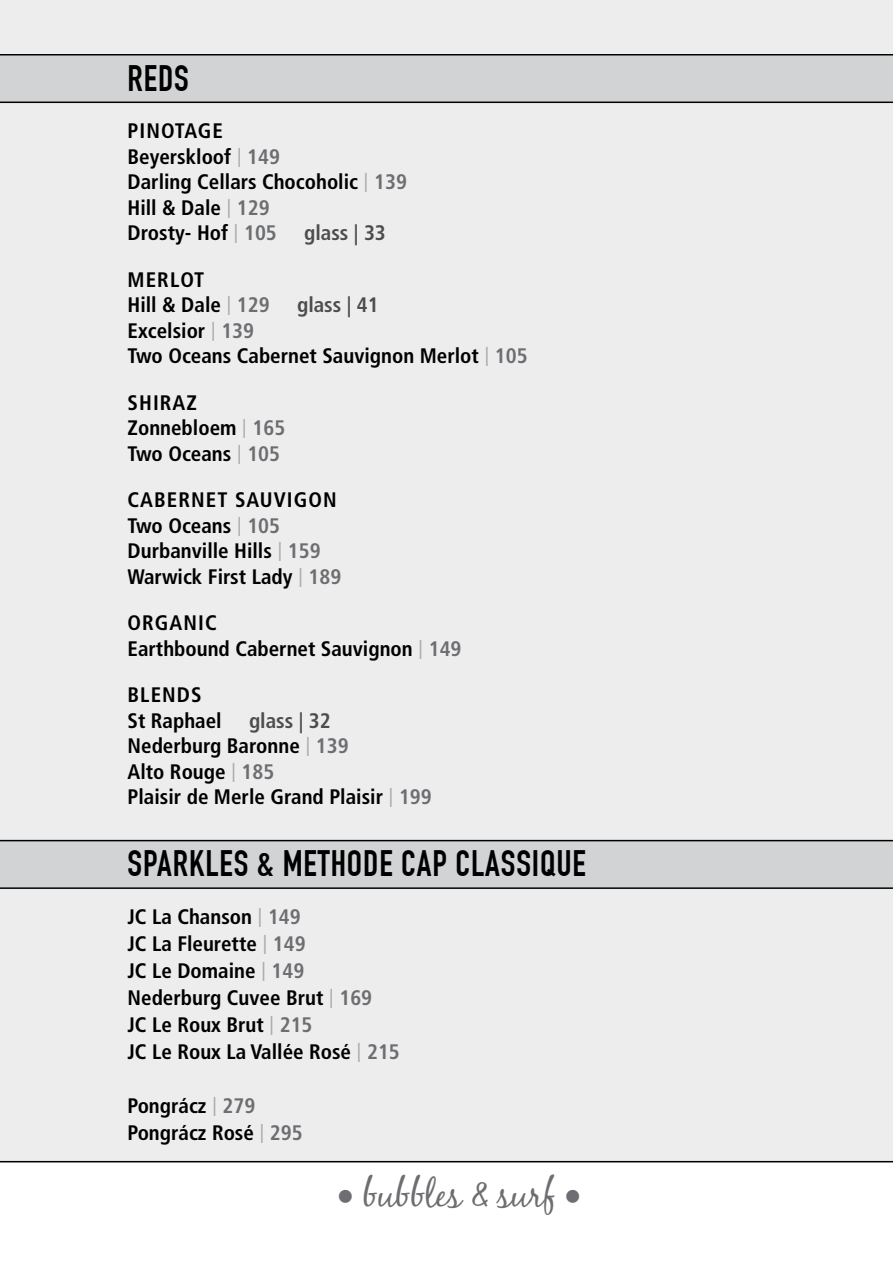
<style>
.page{position:relative;width:893px;height:1263px;background:#fff}
.page>*{position:absolute;margin:0;border:0;box-sizing:border-box;transform-origin:0 0}
.t1{font:700 36px "DIN Condensed";letter-spacing:.025em;color:#000}
.t2{font:36px "Black Jack";color:#6d6e71}
.t3{font:700 condensed 21px/25.5px "Frutiger";color:#000}
.t4{font:700 condensed 21px "Frutiger";color:#4d4d4f}
.s1{font-family:"Lucida Bright";font-weight:400;font-stretch:normal;color:#a7a9ac}
.s2{color:#6d6e71}
.s3{color:#4d4d4f}
.s4{font-family:"DIN Condensed";font-weight:700}
</style>
<div class="page">
<div style="left:0;top:0;width:893px;height:1162px;background:#ededee"></div>
<div style="left:0;top:55px;width:893px;height:47px;background:#d1d3d4"></div>
<div style="left:0;top:840px;width:893px;height:48px;background:#d1d3d4"></div>
<hr style="left:0;top:54px;width:893px;height:1px;background:#000">
<hr style="left:0;top:102px;width:893px;height:1px;background:#000">
<hr style="left:0;top:1161px;width:893px;height:1px;background:#000">
<hr style="left:0;top:840px;width:893px;height:1px;background:#000">
<hr style="left:0;top:887px;width:893px;height:2px;background:#000">
<h1 class="t1" style="left:128px;top:57px;width:63px">REDS</h1>
<p class="t3" style="left:128px;top:118px;width:281px">PINOTAGE<br>Beyerskloof <span class="s1">|</span> <span class="s2">149<br></span>Darling Cellars Chocoholic <span class="s1">|</span> <span class="s2">139<br></span>Hill &amp; Dale <span class="s1">|</span> <span class="s2">129<br></span>Drosty- Hof <span class="s1">|</span> <span class="s2">105</span></p>
<p class="t4" style="left:304px;top:220px;width:83px">glass | 33</p>
<p class="t3" style="left:128px;top:267px;width:144px">MERLOT<br>Hill &amp; Dale <span class="s1">|</span> <span class="s2">129</span></p>
<p class="t4" style="left:297px;top:292px;width:83px">glass | 41</p>
<p class="t3" style="left:128px;top:318px;width:402px">Excelsior <span class="s1">|</span> <span class="s2">139<br></span>Two Oceans Cabernet Sauvignon Merlot <span class="s1">|</span> <span class="s2">105</span></p>
<p class="t3" style="left:128px;top:390px;width:159px">SHIRAZ<br>Zonnebloem <span class="s1">|</span> <span class="s2">165<br></span>Two Oceans <span class="s1">|</span> <span class="s2">105</span></p>
<p class="t3" style="left:128px;top:487px;width:215px">CABERNET SAUVIGON<br>Two Oceans <span class="s1">|</span> <span class="s2">105<br></span>Durbanville Hills <span class="s1">|</span> <span class="s2">159<br></span>Warwick First Lady <span class="s1">|</span> <span class="s2">189</span></p>
<p class="t3" style="left:128px;top:610px;width:335px">ORGANIC<br>Earthbound Cabernet Sauvignon <span class="s1">|</span> <span class="s2">149</span></p>
<p class="t3" style="left:128px;top:682px;width:96px">BLENDS<br>St Raphael</p>
<p class="t3" style="left:128px;top:708px;width:306px;text-indent:121px"><span class="s3">glass | 32<br></span>Nederburg Baronne <span class="s1">|</span> <span class="s2">139<br></span>Alto Rouge <span class="s1">|</span> <span class="s2">185<br></span>Plaisir de Merle Grand Plaisir <span class="s1">|</span> <span class="s2">199</span></p>
<h1 class="t1" style="left:128px;top:842px;width:460px">SPARKLES &amp; METHODE CAP CLASSIQUE</h1>
<p class="t3" style="left:128px;top:903px;width:274px;line-height:27px">JC La Chanson <span class="s1">|</span> <span class="s2">149<br></span>JC La Fleurette <span class="s1">|</span> <span class="s2">149<br></span>JC Le Domaine <span class="s1">|</span> <span class="s2">149<br></span>Nederburg Cuvee Brut <span class="s1">|</span> <span class="s2">169<br></span>JC Le Roux Brut <span class="s1">|</span> <span class="s2">215<br></span>JC Le Roux La Vallée Rosé <span class="s1">|</span> <span class="s2">215</span></p>
<p class="t3" style="left:128px;top:1092px;width:177px;line-height:27px">Pongrácz <span class="s1">|</span> <span class="s2">279<br></span>Pongrácz Rosé <span class="s1">|</span> <span class="s2">295</span></p>
<h1 class="t2" style="left:337px;top:1172px;width:247px"><span class="s4">•</span> bubbles &amp; surf <span class="s4">•</span></h1>
</div>
